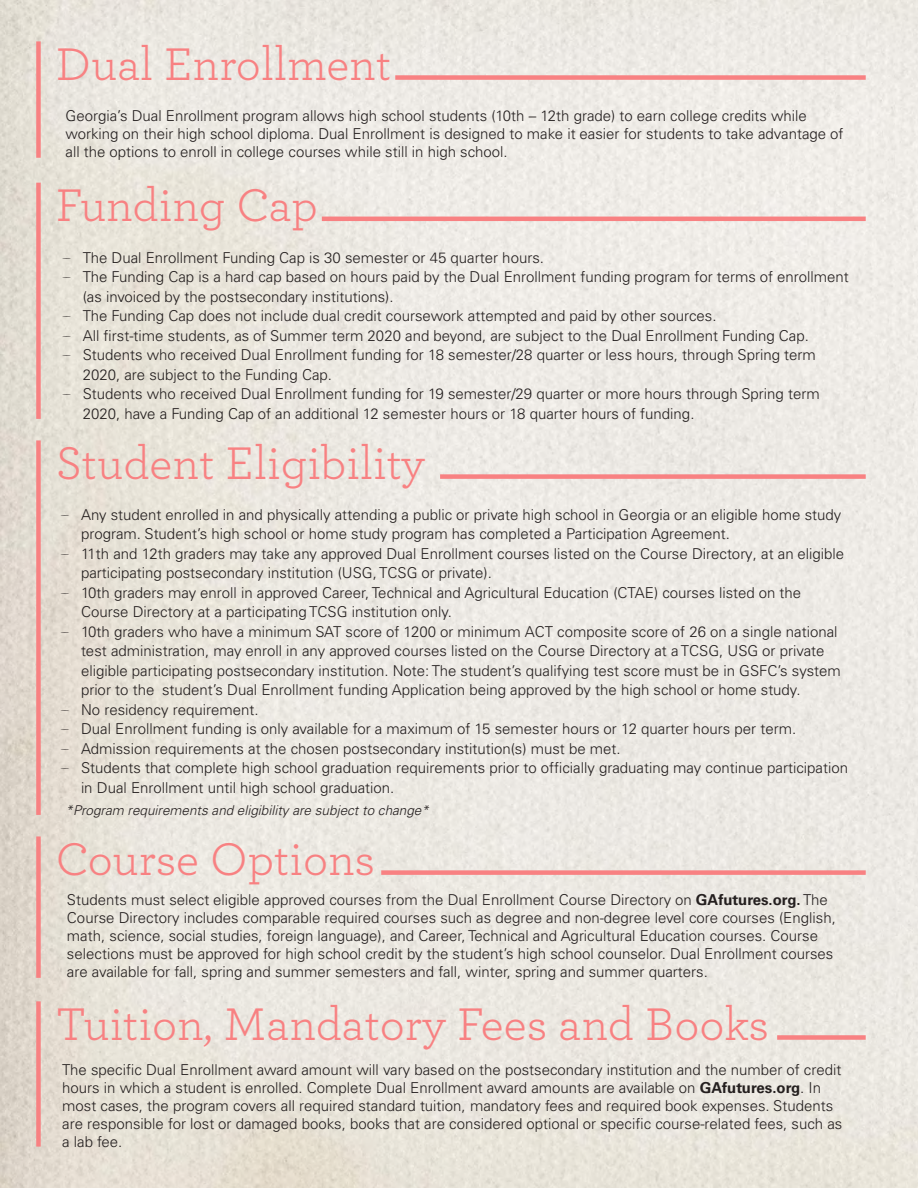
<style>
.page{position:relative;width:918px;height:1188px;background:#fff}
.page>*{position:absolute;margin:0;border:0;box-sizing:border-box;transform-origin:0 0}
.t1{font:48px "Archer";color:#f88182}
.t2{font:300 15px/18px "Univers LT Pro 45";color:#241f1f}
.t3{font:italic 300 13.5px "Univers LT Pro 45";color:#241f1f}
.s1{font-family:"Circ Handwriting";font-weight:400}
.s2{font-family:"Univers LT Pro 65";font-weight:700}
</style>
<div class="page">
<img style="left:0;top:0;width:918px;height:1188px">
<div style="left:395px;top:75px;width:471px;height:5px;background:#f88182"></div>
<div style="left:36px;top:41px;width:5px;height:117px;background:#f88182"></div>
<hr style="left:322px;top:217px;width:544px;height:4px;background:#f88182">
<div style="left:36px;top:183px;width:5px;height:236px;background:#f88182"></div>
<div style="left:440px;top:474px;width:426px;height:5px;background:#f88182"></div>
<div style="left:36px;top:440px;width:5px;height:375px;background:#f88182"></div>
<div style="left:381px;top:870px;width:485px;height:5px;background:#f88182"></div>
<div style="left:36px;top:836px;width:5px;height:142px;background:#f88182"></div>
<div style="left:777px;top:1035px;width:89px;height:5px;background:#f88182"></div>
<div style="left:36px;top:1001px;width:5px;height:146px;background:#f88182"></div>
<h1 class="t1" style="left:56px;top:31px;width:337px">Dual Enrollment</h1>
<p class="t2" style="left:66px;top:107px;width:779px">Georgia’s Dual Enrollment program allows high school students (10th – 12th grade) to earn college credits while working on their high school diploma. Dual Enrollment is designed to make it easier for students to take advantage of all the options to enroll in college courses while still in high school.</p>
<h1 class="t1" style="left:56px;top:172px;width:264px">Funding Cap</h1>
<p class="t2" style="left:62px;top:249px;width:483px"><span class="s1">-</span> The Dual Enrollment Funding Cap is 30 semester or 45 quarter hours.</p>
<p class="t2" style="left:83px;top:267px;width:768px;line-height:19.5px;text-indent:-20px"><span class="s1">-</span> The Funding Cap is a hard cap based on hours paid by the Dual Enrollment funding program for terms of enrollment (as invoiced by the postsecondary institutions).</p>
<p class="t2" style="left:62px;top:307px;width:656px"><span class="s1">-</span> The Funding Cap does not include dual credit coursework attempted and paid by other sources.</p>
<p class="t2" style="left:62px;top:327px;width:748px"><span class="s1">-</span> All first-time students, as of Summer term 2020 and beyond, are subject to the Dual Enrollment Funding Cap.</p>
<p class="t2" style="left:83px;top:345px;width:735px;line-height:19.5px;text-indent:-20px"><span class="s1">-</span> Students who received Dual Enrollment funding for 18 semester/28 quarter or less hours, through Spring term<br>2020, are subject to the Funding Cap.</p>
<p class="t2" style="left:83px;top:384px;width:739px;line-height:19.5px;text-indent:-20px"><span class="s1">-</span> Students who received Dual Enrollment funding for 19 semester/29 quarter or more hours through Spring term<br>2020, have a Funding Cap of an additional 12 semester hours or 18 quarter hours of funding.</p>
<h1 class="t1" style="left:56px;top:430px;width:371px">Student Eligibility</h1>
<p class="t2" style="left:81px;top:505px;width:762px;line-height:19.5px;text-indent:-20px"><span class="s1">-</span> Any student enrolled in and physically attending a public or private high school in Georgia or an eligible home study program. Student’s high school or home study program has completed a Participation Agreement.</p>
<p class="t2" style="left:81px;top:544px;width:765px;line-height:19.5px;text-indent:-20px"><span class="s1">-</span> 11th and 12th graders may take any approved Dual Enrollment courses listed on the Course Directory, at an eligible participating postsecondary institution (USG, TCSG or private).</p>
<p class="t2" style="left:81px;top:583px;width:722px;line-height:19.5px;text-indent:-20px"><span class="s1">-</span> 10th graders may enroll in approved Career, Technical and Agricultural Education (CTAE) courses listed on the<br>Course Directory at a participating TCSG institution only.</p>
<p class="t2" style="left:81px;top:622px;width:761px;line-height:19.5px;text-indent:-20px"><span class="s1">-</span> 10th graders who have a minimum SAT score of 1200 or minimum ACT composite score of 26 on a single national test administration, may enroll in any approved courses listed on the Course Directory at a TCSG, USG or private eligible participating postsecondary institution. Note: The student’s qualifying test score must be in GSFC’s system prior to the student’s Dual Enrollment funding Application being approved by the high school or home study.</p>
<p class="t2" style="left:61px;top:700px;width:199px"><span class="s1">-</span> No residency requirement.</p>
<p class="t2" style="left:61px;top:720px;width:737px"><span class="s1">-</span> Dual Enrollment funding is only available for a maximum of 15 semester hours or 12 quarter hours per term.</p>
<p class="t2" style="left:61px;top:739px;width:562px"><span class="s1">-</span> Admission requirements at the chosen postsecondary institution(s) must be met.</p>
<p class="t2" style="left:81px;top:758px;width:769px;line-height:19.5px;text-indent:-20px"><span class="s1">-</span> Students that complete high school graduation requirements prior to officially graduating may continue participation in Dual Enrollment until high school graduation.</p>
<p class="t3" style="left:66px;top:802px;width:365px">*Program requirements and eligibility are subject to change*</p>
<h1 class="t1" style="left:56px;top:826px;width:321px">Course Options</h1>
<p class="t2" style="left:67px;top:891px;width:770px">Students must select eligible approved courses from the Dual Enrollment Course Directory on <span class="s2">GAfutures.org.</span> The Course Directory includes comparable required courses such as degree and non-degree level core courses (English, math, science, social studies, foreign language), and Career, Technical and Agricultural Education courses. Course selections must be approved for high school credit by the student’s high school counselor. Dual Enrollment courses are available for fall, spring and summer semesters and fall, winter, spring and summer quarters.</p>
<h1 class="t1" style="left:56px;top:991px;width:715px">Tuition, Mandatory Fees and Books</h1>
<p class="t2" style="left:62px;top:1060px;width:782px">The specific Dual Enrollment award amount will vary based on the postsecondary institution and the number of credit hours in which a student is enrolled. Complete Dual Enrollment award amounts are available on <span class="s2">GAfutures.org</span>. In most cases, the program covers all required standard tuition, mandatory fees and required book expenses. Students are responsible for lost or damaged books, books that are considered optional or specific course-related fees, such as a lab fee.</p>
</div>
